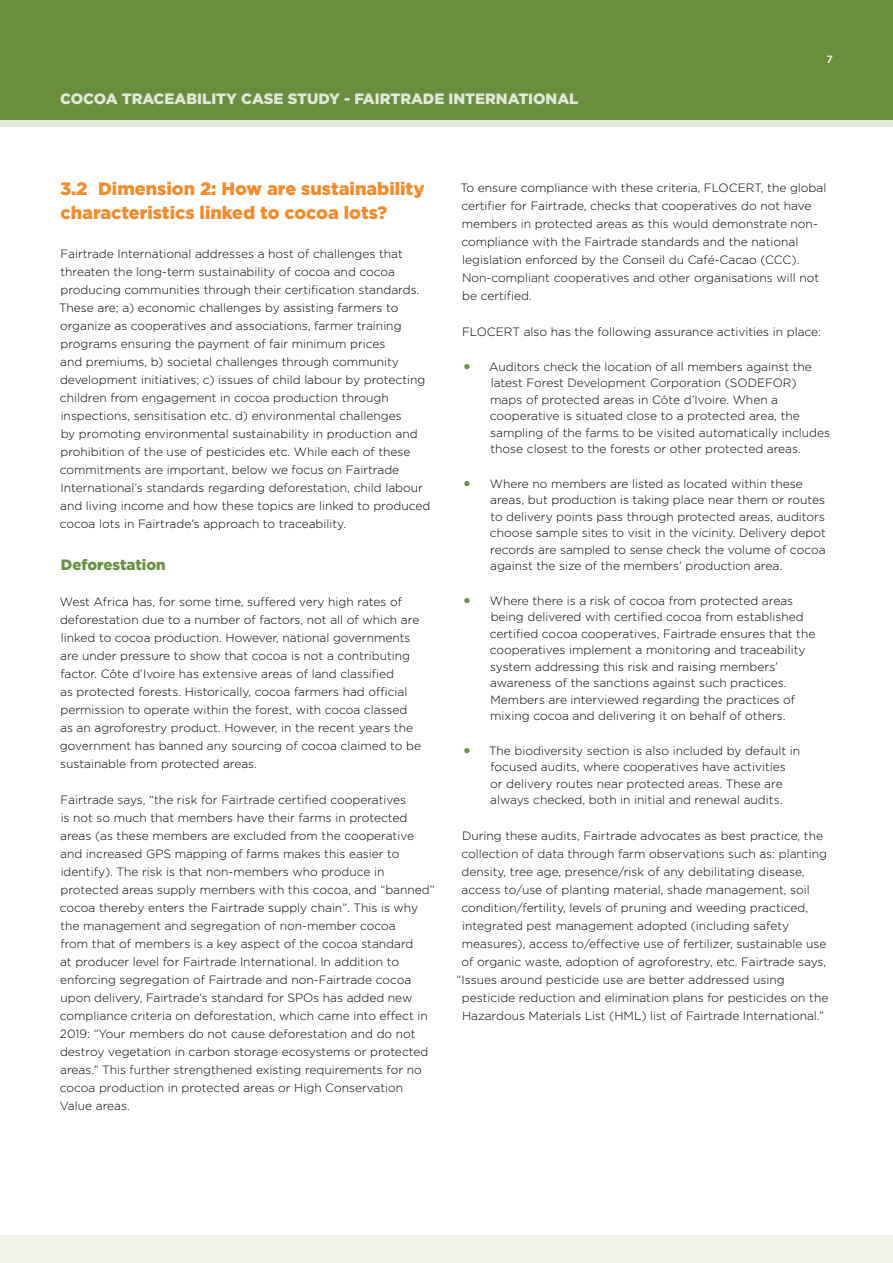
<style>
.page{position:relative;width:893px;height:1263px;background:#fff}
.page>*{position:absolute;margin:0;border:0;box-sizing:border-box;transform-origin:0 0}
.t1{font:900 18px/24px "Gotham";color:#f68b28}
.t2{font:900 15px "Gotham";color:#e1e9d8}
.Header_4{font:900 15px "Gotham";color:#698f3e}
.Body{font:300 12px/18px "Gotham";color:#000}
.t3{font:500 10.5px "Gotham";color:#fff}
.s1{font-size:21px;color:#698f3e}
</style>
<div class="page">
<div style="left:0;top:0;width:893px;height:120px;background:#698f3e"></div>
<div style="left:0;top:120px;width:893px;height:6px;background:#e1e9d8"></div>
<div style="left:0;top:1236px;width:893px;height:27px;background:#f2f2eb"></div>
<p class="t2" style="left:60px;top:88px;width:520px">COCOA TRACEABILITY CASE STUDY - FAIRTRADE INTERNATIONAL</p>
<p class="t3" style="left:826px;top:52px;width:8px">7</p>
<p class="t1" style="left:60px;top:176px;width:366px">3.2 Dimension 2: How are sustainability characteristics linked to cocoa lots?</p>
<p class="Body" style="left:59px;top:244px;width:373px">Fairtrade International addresses a host of challenges that threaten the long-term sustainability of cocoa and cocoa producing communities through their certification standards.<br>These are; a) economic challenges by assisting farmers to organize as cooperatives and associations, farmer training programs ensuring the payment of fair minimum prices<br>and premiums, b) societal challenges through community development initiatives; c) issues of child labour by protecting children from engagement in cocoa production through inspections, sensitisation etc. d) environmental challenges<br>by promoting environmental sustainability in production and prohibition of the use of pesticides etc. While each of these commitments are important, below we focus on Fairtrade International’s standards regarding deforestation, child labour and living income and how these topics are linked to produced cocoa lots in Fairtrade’s approach to traceability.</p>
<p class="Header_4" style="left:61px;top:554px;width:106px">Deforestation</p>
<p class="Body" style="left:60px;top:592px;width:363px">West Africa has, for some time, suffered very high rates of deforestation due to a number of factors, not all of which are linked to cocoa production. However, national governments are under pressure to show that cocoa is not a contributing factor. Côte d’Ivoire has extensive areas of land classified<br>as protected forests. Historically, cocoa farmers had official permission to operate within the forest, with cocoa classed as an agroforestry product. However, in the recent years the government has banned any sourcing of cocoa claimed to be sustainable from protected areas.</p>
<p class="Body" style="left:60px;top:790px;width:376px">Fairtrade says, “the risk for Fairtrade certified cooperatives<br>is not so much that members have their farms in protected areas (as these members are excluded from the cooperative and increased GPS mapping of farms makes this easier to identify). The risk is that non-members who produce in protected areas supply members with this cocoa, and “banned” cocoa thereby enters the Fairtrade supply chain”. This is why the management and segregation of non-member cocoa<br>from that of members is a key aspect of the cocoa standard<br>at producer level for Fairtrade International. In addition to enforcing segregation of Fairtrade and non-Fairtrade cocoa upon delivery, Fairtrade’s standard for SPOs has added new compliance criteria on deforestation, which came into effect in 2019: “Your members do not cause deforestation and do not destroy vegetation in carbon storage ecosystems or protected areas.” This further strengthened existing requirements for no cocoa production in protected areas or High Conservation Value areas.</p>
<p class="Body" style="left:461px;top:178px;width:367px">To ensure compliance with these criteria, FLOCERT, the global certifier for Fairtrade, checks that cooperatives do not have members in protected areas as this would demonstrate non&shy;compliance with the Fairtrade standards and the national legislation enforced by the Conseil du Café-Cacao (CCC).<br>Non-compliant cooperatives and other organisations will not be certified.</p>
<p class="Body" style="left:462px;top:322px;width:361px">FLOCERT also has the following assurance activities in place:</p>
<p class="Body" style="left:490px;top:358px;width:342px;line-height:16.5px;text-indent:-28px"><span class="s1">•</span> Auditors check the location of all members against the latest Forest Development Corporation (SODEFOR) maps of protected areas in Côte d’Ivoire. When a cooperative is situated close to a protected area, the sampling of the farms to be visited automatically includes those closest to the forests or other protected areas.</p>
<p class="Body" style="left:490px;top:475px;width:338px;line-height:16.5px;text-indent:-28px"><span class="s1">•</span> Where no members are listed as located within these areas, but production is taking place near them or routes to delivery points pass through protected areas, auditors choose sample sites to visit in the vicinity. Delivery depot records are sampled to sense check the volume of cocoa against the size of the members’ production area.</p>
<p class="Body" style="left:490px;top:592px;width:327px;line-height:16.5px;text-indent:-28px"><span class="s1">•</span> Where there is a risk of cocoa from protected areas being delivered with certified cocoa from established certified cocoa cooperatives, Fairtrade ensures that the cooperatives implement a monitoring and traceability system addressing this risk and raising members’ awareness of the sanctions against such practices.<br>Members are interviewed regarding the practices of mixing cocoa and delivering it on behalf of others.</p>
<p class="Body" style="left:490px;top:742px;width:312px;line-height:16.5px;text-indent:-28px"><span class="s1">•</span> The biodiversity section is also included by default in focused audits, where cooperatives have activities or delivery routes near protected areas. These are always checked, both in initial and renewal audits.</p>
<p class="Body" style="left:462px;top:826px;width:363px">During these audits, Fairtrade advocates as best practice, the</p>
<p class="Body" style="left:461px;top:844px;width:367px">collection of data through farm observations such as: planting</p>
<p class="Body" style="left:461px;top:862px;width:345px">density, tree age, presence/risk of any debilitating disease,</p>
<p class="Body" style="left:462px;top:880px;width:350px">access to/use of planting material, shade management, soil</p>
<p class="Body" style="left:461px;top:898px;width:348px">condition/fertility, levels of pruning and weeding practiced,</p>
<p class="Body" style="left:462px;top:916px;width:329px">integrated pest management adopted (including safety</p>
<p class="Body" style="left:462px;top:934px;width:366px">measures), access to/effective use of fertilizer, sustainable use</p>
<p class="Body" style="left:462px;top:952px;width:366px">of organic waste, adoption of agroforestry, etc. Fairtrade says,</p>
<p class="Body" style="left:457px;top:970px;width:330px">“Issues around pesticide use are better addressed using</p>
<p class="Body" style="left:462px;top:988px;width:368px">pesticide reduction and elimination plans for pesticides on the</p>
<p class="Body" style="left:462px;top:1006px;width:364px">Hazardous Materials List (HML) list of Fairtrade International.”</p>
</div>
